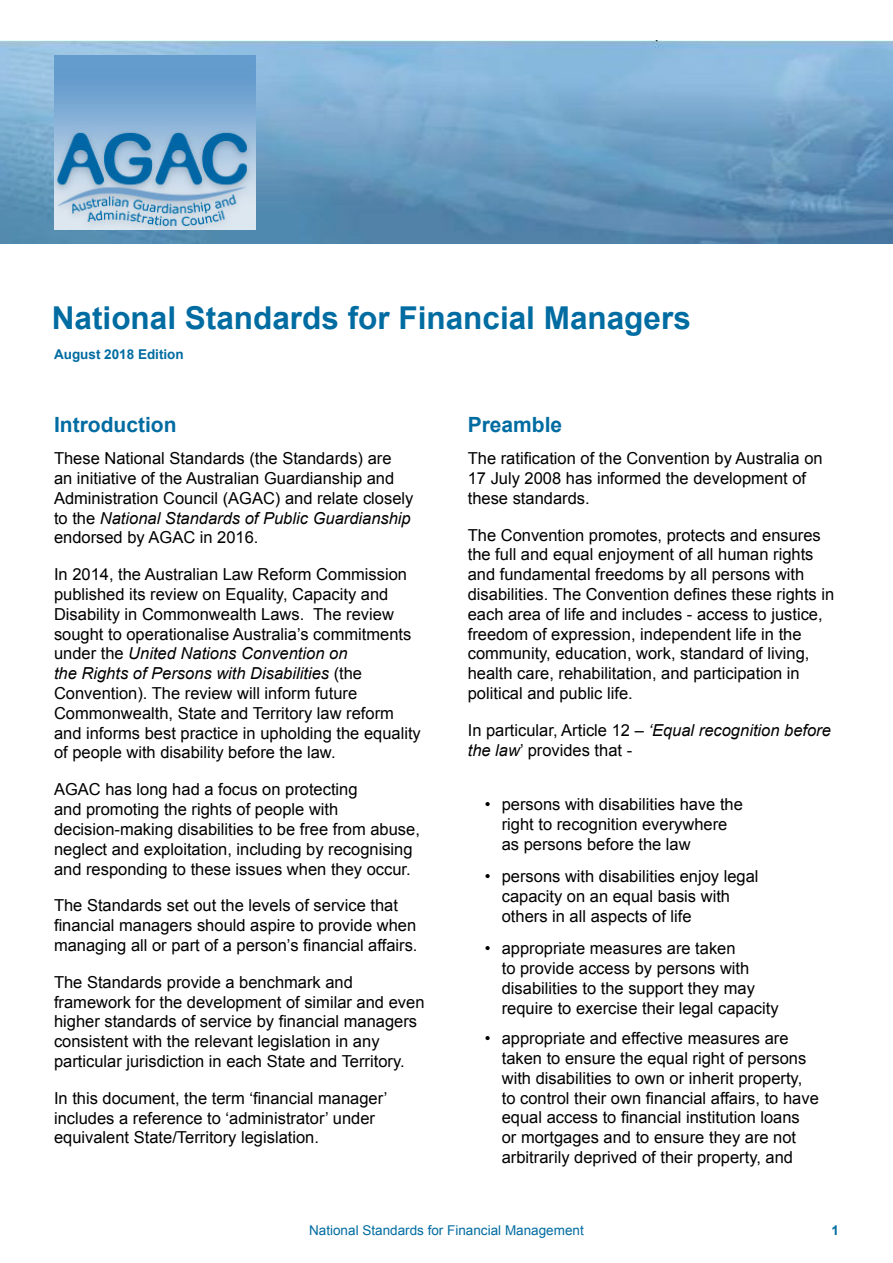
<style>
.page{position:relative;width:893px;height:1263px;background:#fff}
.page>*{position:absolute;margin:0;border:0;box-sizing:border-box;transform-origin:0 0}
.t1{font:700 31.5px "Arial";color:#006ca1}
.t2{font:700 21px "Arial";color:#006ca1}
.t3{font:16.5px/19.8px "Arial";color:#000}
.t4{font:13.5px "Arial";color:#006ca1}
.t5{font:700 13.5px "Arial";color:#006ca1}
.s1{font-style:italic}
</style>
<div class="page">
<img style="left:0;top:40px;width:893px;height:203px">
<img style="left:54px;top:55px;width:201px;height:174px">
<h1 class="t1" style="left:52px;top:297px;width:640px">National Standards for Financial Managers</h1>
<p class="t5" style="left:54px;top:345px;width:131px">August 2018 Edition</p>
<p class="t2" style="left:54px;top:410px;width:124px">Introduction</p>
<p class="t3" style="left:54px;top:449px;width:361px">These National Standards (the Standards) are an initiative of the Australian Guardianship and Administration Council (AGAC) and relate closely to the <span class="s1">National Standards of Public Guardianship </span>endorsed by AGAC in 2016.</p>
<p class="t3" style="left:54px;top:565px;width:368px">In 2014, the Australian Law Reform Commission published its review on Equality, Capacity and Disability in Commonwealth Laws. The review sought to operationalise Australia’s commitments under the <span class="s1">United Nations Convention on<br>the Rights of Persons with Disabilities</span> (the Convention). The review will inform future Commonwealth, State and Territory law reform and informs best practice in upholding the equality of people with disability before the law.</p>
<p class="t3" style="left:54px;top:780px;width:367px">AGAC has long had a focus on protecting<br>and promoting the rights of people with decision-making disabilities to be free from abuse, neglect and exploitation, including by recognising and responding to these issues when they occur.</p>
<p class="t3" style="left:54px;top:896px;width:365px">The Standards set out the levels of service that financial managers should aspire to provide when managing all or part of a person’s financial affairs.</p>
<p class="t3" style="left:54px;top:972px;width:372px">The Standards provide a benchmark and framework for the development of similar and even higher standards of service by financial managers consistent with the relevant legislation in any particular jurisdiction in each State and Territory.</p>
<p class="t3" style="left:54px;top:1088px;width:335px">In this document, the term ‘financial manager’ includes a reference to ‘administrator’ under equivalent State/Territory legislation.</p>
<p class="t2" style="left:468px;top:410px;width:96px">Preamble</p>
<p class="t3" style="left:468px;top:449px;width:356px">The ratification of the Convention by Australia on<br>17 July 2008 has informed the development of these standards.</p>
<p class="t3" style="left:468px;top:525px;width:368px">The Convention promotes, protects and ensures the full and equal enjoyment of all human rights and fundamental freedoms by all persons with disabilities. The Convention defines these rights in each area of life and includes - access to justice, freedom of expression, independent life in the community, education, work, standard of living, health care, rehabilitation, and participation in political and public life.</p>
<p class="t3" style="left:468px;top:720px;width:365px">In particular, Article 12 – <span class="s1">‘Equal recognition before the law</span>’ provides that -</p>
<p class="t3" style="left:502px;top:794px;width:243px;text-indent:-17px">• persons with disabilities have the right to recognition everywhere as persons before the law</p>
<p class="t3" style="left:502px;top:866px;width:258px;text-indent:-17px">• persons with disabilities enjoy legal capacity on an equal basis with others in all aspects of life</p>
<p class="t3" style="left:502px;top:939px;width:278px;text-indent:-17px">• appropriate measures are taken<br>to provide access by persons with disabilities to the support they may require to exercise their legal capacity</p>
<p class="t3" style="left:502px;top:1029px;width:319px;text-indent:-17px">• appropriate and effective measures are taken to ensure the equal right of persons with disabilities to own or inherit property, to control their own financial affairs, to have equal access to financial institution loans<br>or mortgages and to ensure they are not arbitrarily deprived of their property, and</p>
<p class="t4" style="left:309px;top:1221px;width:276px">National Standards for Financial Management</p>
<p class="t5" style="left:832px;top:1221px;width:9px">1</p>
</div>
